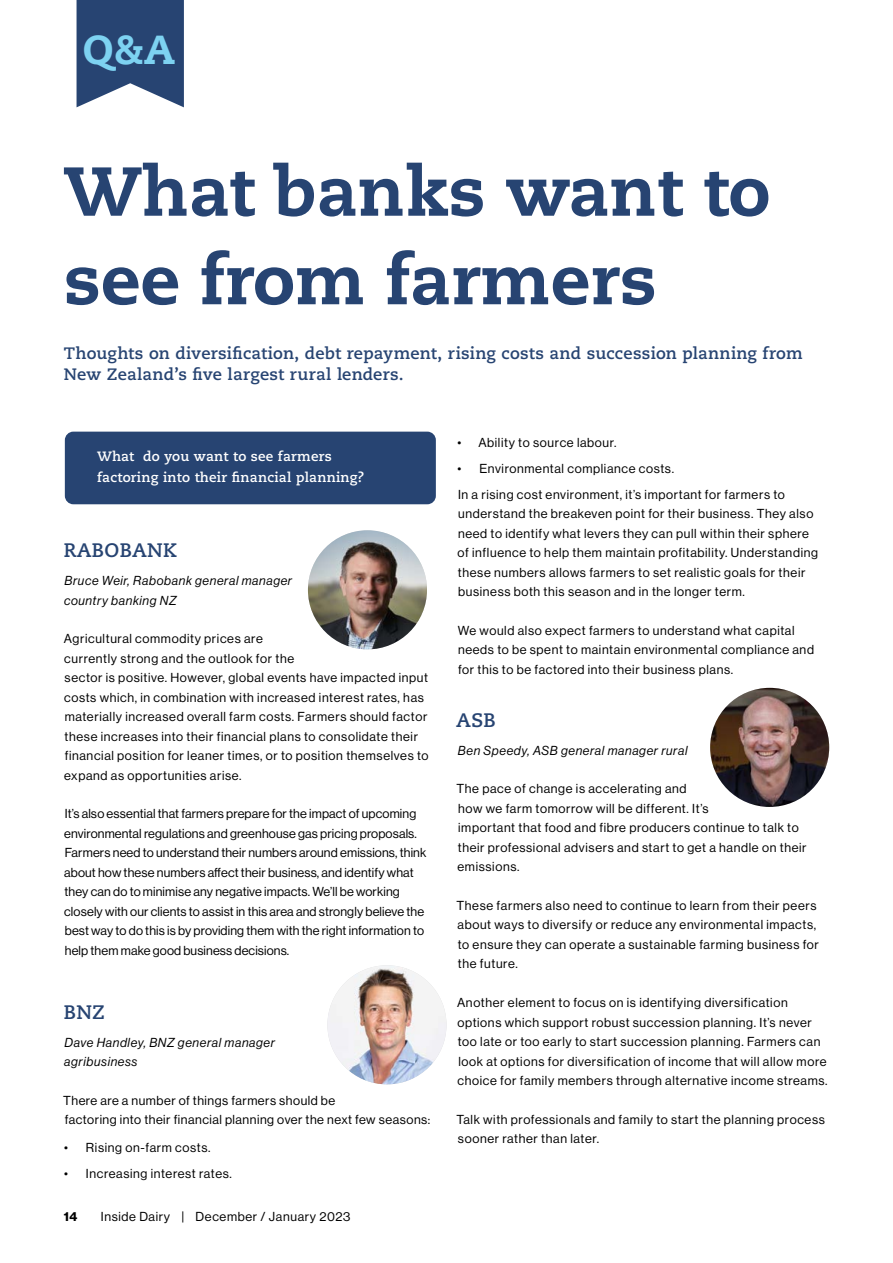
<style>
.page{position:relative;width:893px;height:1263px;background:#fff}
.page>*{position:absolute;margin:0;border:0;box-sizing:border-box;transform-origin:0 0}
.t1{font:800 69px/88.5px "Caecilia LT Std";color:#274472}
.t2{font:800 40.5px "Caecilia LT Std";color:#7dd2f1}
.t3{font:700 19.5px "Caecilia LT Std";letter-spacing:.02em;color:#274472}
.t4{font:700 16.5px/21px "Caecilia LT Std";letter-spacing:.01em;color:#274472}
.t5{font:700 13.5px/21px "Caecilia LT Std";letter-spacing:.02em;color:#fff}
.t6{font:12.75px/19.5px "N Haas Grotesk DS Pro 55 Rg";letter-spacing:.05em;color:#000}
.t7{font:12.75px/19.5px "N Haas Grotesk DS Pro 55 Rg";letter-spacing:.01em;color:#000}
.t8{font:12.75px/19.5px "N Haas Grotesk DS Pro 56 It";letter-spacing:.05em;color:#000}
.t9{font:12.75px "N Haas Grotesk DS Pro 75 Bd";color:#000}
</style>
<div class="page">
<div style="left:65px;top:432px;width:371px;height:72px;background:#274472;border-radius:9px"></div>
<img style="left:308px;top:530px;width:119px;height:119px;border-radius:60px">
<img style="left:327px;top:965px;width:119px;height:119px;border-radius:60px">
<svg style="left:77px;top:0;width:107px;height:107px;background:#3e5881"></svg>
<img style="left:710px;top:688px;width:119px;height:119px;border-radius:60px">
<h2 class="t2" style="left:83px;top:25px;width:94px">Q&amp;A</h2>
<h1 class="t1" style="left:64px;top:148px;width:708px">What banks want to see from farmers</h1>
<p class="t4" style="left:64px;top:343px;width:740px">Thoughts on diversification, debt repayment, rising costs and succession planning from<br>New Zealand’s five largest rural lenders.</p>
<p class="t5" style="left:97px;top:446px;width:269px">What do you want to see farmers factoring into their financial planning?</p>
<h3 class="t3" style="left:64px;top:539px;width:115px">RABOBANK</h3>
<p class="t8" style="left:64px;top:571px;width:230px">Bruce Weir, Rabobank general manager country banking NZ</p>
<p class="t6" style="left:64px;top:629px;width:366px">Agricultural commodity prices are<br>currently strong and the outlook for the<br>sector is positive. However, global events have impacted input costs which, in combination with increased interest rates, has materially increased overall farm costs. Farmers should factor these increases into their financial plans to consolidate their financial position for leaner times, or to position themselves to expand as opportunities arise.</p>
<p class="t7" style="left:64px;top:804px;width:364px">It’s also essential that farmers prepare for the impact of upcoming environmental regulations and greenhouse gas pricing proposals.<br>Farmers need to understand their numbers around emissions, think about how these numbers affect their business, and identify what they can do to minimise any negative impacts. We’ll be working closely with our clients to assist in this area and strongly believe the best way to do this is by providing them with the right information to help them make good business decisions.</p>
<h3 class="t3" style="left:64px;top:1000px;width:43px">BNZ</h3>
<p class="t8" style="left:64px;top:1032px;width:212px">Dave Handley, BNZ general manager agribusiness</p>
<p class="t6" style="left:63px;top:1090px;width:369px">There are a number of things farmers should be<br>factoring into their financial planning over the next few seasons:</p>
<p class="t6" style="left:64px;top:1138px;width:148px">• Rising on-farm costs.</p>
<p class="t6" style="left:64px;top:1164px;width:169px">• Increasing interest rates.</p>
<p class="t9" style="left:64px;top:1209px;width:15px">14</p>
<p class="t6" style="left:101px;top:1206px;width:251px">Inside Dairy | December / January 2023</p>
<p class="t6" style="left:457px;top:433px;width:160px">• Ability to source labour.</p>
<p class="t6" style="left:457px;top:455px;width:329px;line-height:26px">• Environmental compliance costs.<br>In a rising cost environment, it’s important for farmers to</p>
<p class="t6" style="left:458px;top:504px;width:362px">understand the breakeven point for their business. They also need to identify what levers they can pull within their sphere of influence to help them maintain profitability. Understanding these numbers allows farmers to set realistic goals for their business both this season and in the longer term.</p>
<p class="t6" style="left:458px;top:621px;width:358px">We would also expect farmers to understand what capital needs to be spent to maintain environmental compliance and for this to be factored into their business plans.</p>
<h3 class="t3" style="left:456px;top:708px;width:41px">ASB</h3>
<p class="t8" style="left:458px;top:740px;width:231px">Ben Speedy, ASB general manager rural</p>
<p class="t6" style="left:456px;top:779px;width:352px">The pace of change is accelerating and<br>how we farm tomorrow will be different. It’s<br>important that food and fibre producers continue to talk to their professional advisers and start to get a handle on their emissions.</p>
<p class="t6" style="left:456px;top:896px;width:364px">These farmers also need to continue to learn from their peers about ways to diversify or reduce any environmental impacts, to ensure they can operate a sustainable farming business for the future.</p>
<p class="t6" style="left:457px;top:993px;width:372px">Another element to focus on is identifying diversification options which support robust succession planning. It’s never too late or too early to start succession planning. Farmers can look at options for diversification of income that will allow more choice for family members through alternative income streams.</p>
<p class="t6" style="left:456px;top:1109px;width:370px">Talk with professionals and family to start the planning process sooner rather than later.</p>
</div>
